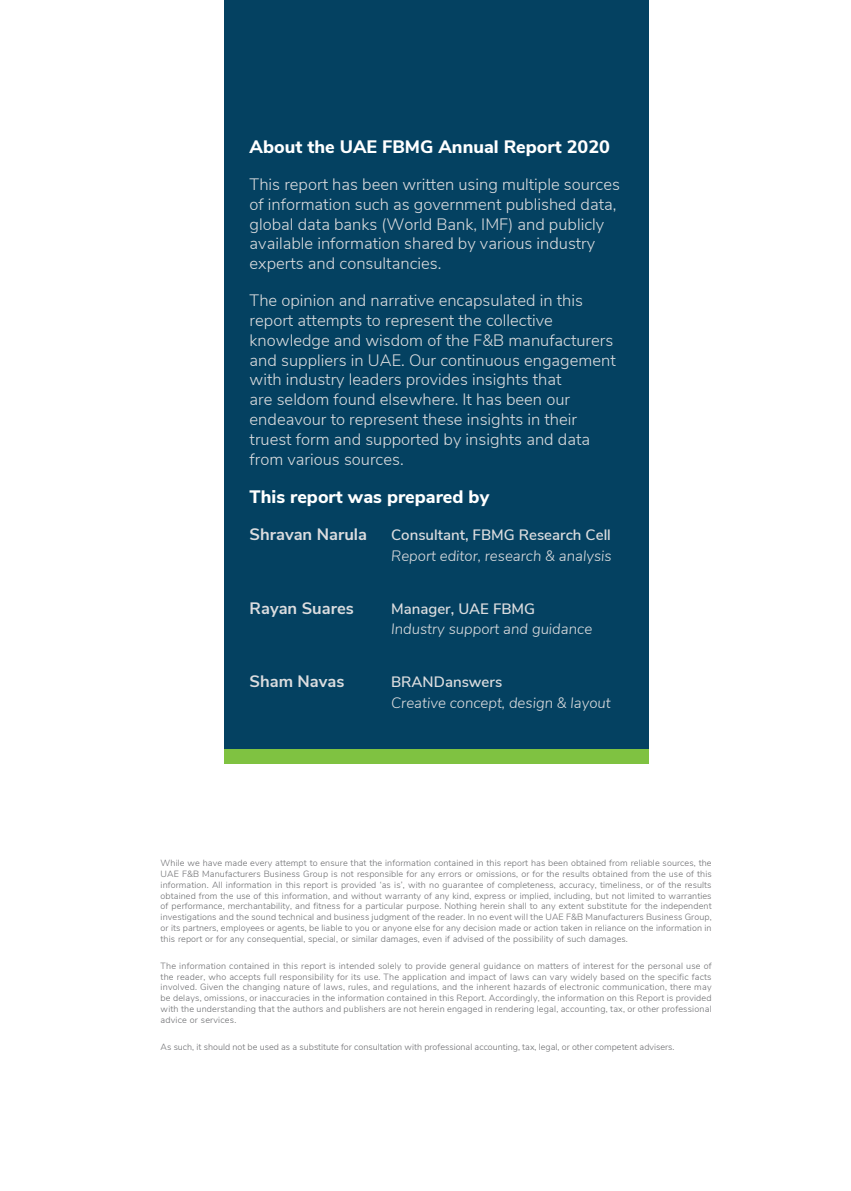
<style>
.page{position:relative;width:851px;height:1191px;background:#fff}
.page>*{position:absolute;margin:0;border:0;box-sizing:border-box;transform-origin:0 0}
.t1{font:800 18px "Nunito Sans";color:#fff}
.t2{font:300 16.5px/19.8px "Nunito Sans";color:#dcdddf}
.t3{font:700 16.5px "Nunito Sans";color:#dcdddf}
.t4{font:italic 300 15px "Nunito Sans";color:#dcdddf}
.t5{font:600 15px "Nunito Sans";color:#dcdddf}
.t6{font:300 9px/10.8px "Nunito Sans";color:#6c6d70;text-align:justify}
</style>
<div class="page">
<div style="left:224px;top:0;width:424px;height:763px;background:#044161"></div>
<div style="left:224px;top:748px;width:424px;height:15px;background:#7fc241"></div>
<h1 class="t1" style="left:249px;top:134px;width:362px">About the UAE FBMG Annual Report 2020</h1>
<h2 class="t2" style="left:249px;top:173px;width:372px">This report has been written using multiple sources of information such as government published data, global data banks (World Bank, IMF) and publicly available information shared by various industry experts and consultancies.</h2>
<p class="t2" style="left:249px;top:289px;width:367px">The opinion and narrative encapsulated in this report attempts to represent the collective knowledge and wisdom of the F&amp;B manufacturers and suppliers in UAE. Our continuous engagement with industry leaders provides insights that<br>are seldom found elsewhere. It has been our endeavour to represent these insights in their truest form and supported by insights and data from various sources.</p>
<h1 class="t1" style="left:249px;top:484px;width:241px">This report was prepared by</h1>
<h2 class="t3" style="left:249px;top:522px;width:119px">Shravan Narula</h2>
<h3 class="t5" style="left:391px;top:524px;width:221px">Consultant, FBMG Research Cell</h3>
<h3 class="t4" style="left:391px;top:545px;width:222px">Report editor, research &amp; analysis</h3>
<h3 class="t5" style="left:391px;top:597px;width:145px">Manager, UAE FBMG</h3>
<h3 class="t4" style="left:391px;top:618px;width:203px">Industry support and guidance</h3>
<h3 class="t5" style="left:391px;top:671px;width:113px">BRANDanswers</h3>
<h3 class="t4" style="left:391px;top:691px;width:221px">Creative concept, design &amp; layout</h3>
<h2 class="t3" style="left:249px;top:596px;width:106px">Rayan Suares</h2>
<h2 class="t3" style="left:249px;top:669px;width:96px">Sham Navas</h2>
<p class="t6" style="left:161px;top:857px;width:552px">While we have made every attempt to ensure that the information contained in this report has been obtained from reliable sources, the UAE F&amp;B Manufacturers Business Group is not responsible for any errors or omissions, or for the results obtained from the use of this information. All information in this report is provided ‘as is’, with no guarantee of completeness, accuracy, timeliness, or of the results obtained from the use of this information, and without warranty of any kind, express or implied, including, but not limited to warranties of performance, merchantability, and fitness for a particular purpose. Nothing herein shall to any extent substitute for the independent investigations and the sound technical and business judgment of the reader. In no event will the UAE F&amp;B Manufacturers Business Group, or its partners, employees or agents, be liable to you or anyone else for any decision made or action taken in reliance on the information in this report or for any consequential, special, or similar damages, even if advised of the possibility of such damages.</p>
<p class="t6" style="left:161px;top:959px;width:552px">The information contained in this report is intended solely to provide general guidance on matters of interest for the personal use of the reader, who accepts full responsibility for its use. The application and impact of laws can vary widely based on the specific facts involved. Given the changing nature of laws, rules, and regulations, and the inherent hazards of electronic communication, there may be delays, omissions, or inaccuracies in the information contained in this Report. Accordingly, the information on this Report is provided with the understanding that the authors and publishers are not herein engaged in rendering legal, accounting, tax, or other professional advice or services.</p>
<p class="t6" style="left:161px;top:1040px;width:515px">As such, it should not be used as a substitute for consultation with professional accounting, tax, legal, or other competent advisers.</p>
</div>
